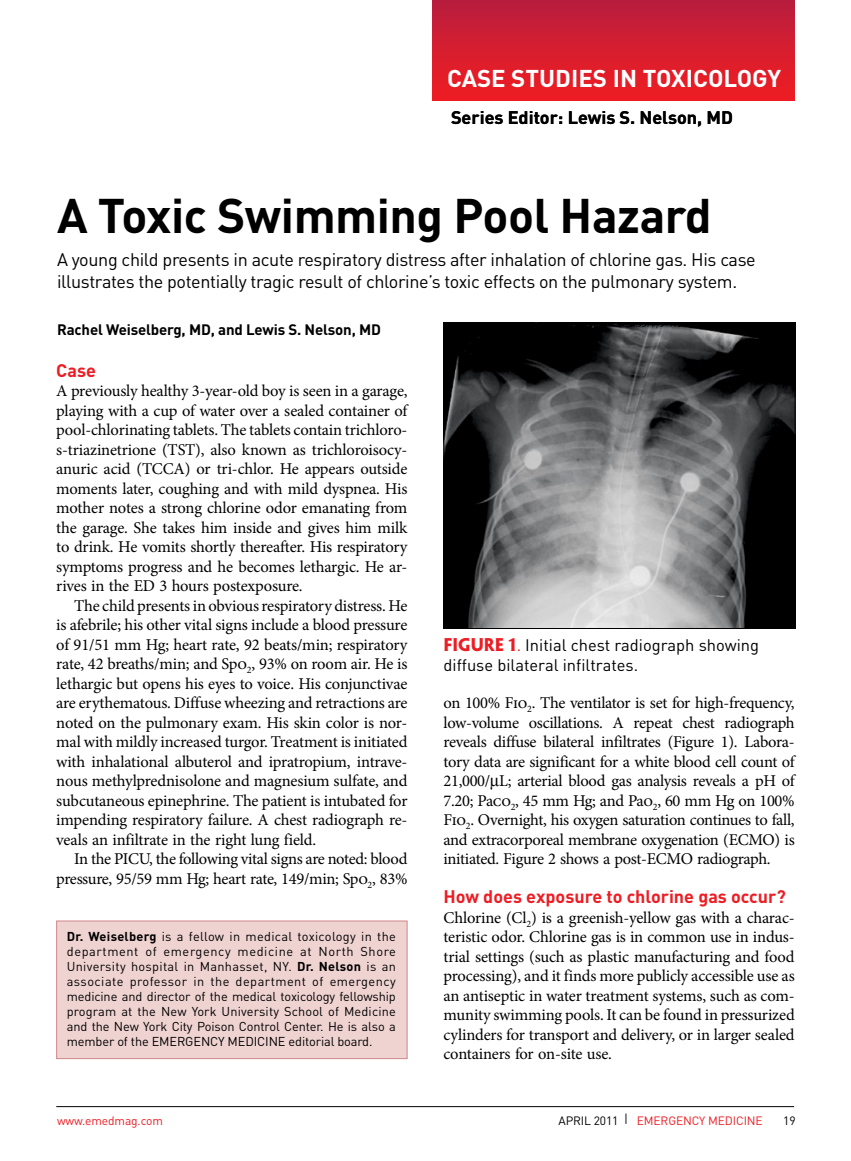
<style>
.page{position:relative;width:851px;height:1161px;background:#fff}
.page>*{position:absolute;margin:0;border:0;box-sizing:border-box;transform-origin:0 0}
.head{font:700 48px "DIN";letter-spacing:-.01em;color:#000}
.t1{font:700 24px "DIN";color:#fff}
.feature_dek{font:18px/22.5px "DIN";letter-spacing:-.02em;color:#000}
.ahd{font:700 18px "DIN";color:#ed1d24}
.series_editor{font:700 18px "DIN";color:#000}
.body{font:16.5px/19.5px "Minion Pro";letter-spacing:-.02em;color:#000;text-align:justify}
.body_no_indent{font:16.5px/19.5px "Minion Pro";letter-spacing:-.01em;color:#000;text-align:justify}
.cap{font:16.5px/19.5px "DIN";color:#000}
.by{font:700 15px "DIN";letter-spacing:-.01em;color:#000}
.bio{font:12.75px/15px "DIN";letter-spacing:-.01em;color:#000;text-align:justify}
.t2{font:12px "DIN";letter-spacing:-.01em;color:#ed1d24}
.t3{font:12px "DIN";color:#000}
.s1{font-weight:700}
.s2{font-family:"Penumbra Flare Std";font-weight:700;color:#ed1d24}
.s3{color:#ed1d24}
.s4{color:#000}
</style>
<div class="page">
<hr style="left:56px;top:1106px;width:738px;height:1px;background:#000">
<div style="left:432px;top:0;width:362px;height:100px;background:linear-gradient(to bottom,#b91d3e,#f01d22)"></div>
<div style="left:56px;top:921px;width:351px;height:138px;background:#efd3d1;border:1px solid #d08588"></div>
<img style="left:445px;top:324px;width:348px;height:303px">
<div style="left:443px;top:322px;width:352px;height:307px;border:1px solid #000"></div>
<p class="t1" style="left:447px;top:62px;width:335px">CASE STUDIES IN TOXICOLOGY</p>
<p class="series_editor" style="left:451px;top:106px;width:283px">Series Editor: Lewis S. Nelson, MD</p>
<p class="head" style="left:57px;top:184px;width:656px">A Toxic Swimming Pool Hazard</p>
<p class="feature_dek" style="left:57px;top:248px;width:700px">A young child presents in acute respiratory distress after inhalation of chlorine gas. His case illustrates the potentially tragic result of chlorine’s toxic effects on the pulmonary system.</p>
<p class="by" style="left:57px;top:320px;width:325px">Rachel Weiselberg, MD, and Lewis S. Nelson, MD</p>
<p class="ahd" style="left:56px;top:358px;width:41px">Case</p>
<p class="body_no_indent" style="left:56px;top:381px;width:353px">A previously healthy 3-year-old boy is seen in a garage, playing with a cup of water over a sealed container of pool-chlorinating tablets. The tablets contain trichloro&shy;s-triazinetrione (TST), also known as trichloroisocy&shy;anuric acid (TCCA) or tri-chlor. He appears outside moments later, coughing and with mild dyspnea. His mother notes a strong chlorine odor emanating from the garage. She takes him inside and gives him milk to drink. He vomits shortly thereafter. His respiratory symptoms progress and he becomes lethargic. He ar&shy;rives in the ED 3 hours postexposure.</p>
<p class="body" style="left:56px;top:596px;width:353px;text-indent:18px">The child presents in obvious respiratory distress. He is afebrile; his other vital signs include a blood pressure of 91/51 mm Hg; heart rate, 92 beats/min; respiratory rate, 42 breaths/min; and Spo<sub>2</sub>, 93% on room air. He is lethargic but opens his eyes to voice. His conjunctivae are erythematous. Diffuse wheezing and retractions are noted on the pulmonary exam. His skin color is nor&shy;mal with mildly increased turgor. Treatment is initiated with inhalational albuterol and ipratropium, intrave&shy;nous methylprednisolone and magnesium sulfate, and subcutaneous epinephrine. The patient is intubated for impending respiratory failure. A chest radiograph re&shy;veals an infiltrate in the right lung field.</p>
<p class="body" style="left:56px;top:849px;width:352px;text-align:right">In the PICU, the following vital signs are noted: blood pressure, 95/59 mm Hg; heart rate, 149/min; Spo<sub>2</sub>, 83%</p>
<p class="bio" style="left:67px;top:928px;width:331px"><span class="s1">Dr. Weiselberg</span> is a fellow in medical toxicology in the department of emergency medicine at North Shore University hospital in Manhasset, NY. <span class="s1">Dr. Nelson</span> is an associate professor in the department of emergency medicine and director of the medical toxicology fellowship program at the New York University School of Medicine and the New York City Poison Control Center. He is also a member of the EMERGENCY MEDICINE editorial board.</p>
<p class="cap" style="left:443px;top:635px;width:317px"><span class="s2">FIGURE 1</span><span class="s3">.</span> Initial chest radiograph showing diffuse bilateral infiltrates.</p>
<p class="body" style="left:443px;top:693px;width:353px">on 100% Fio<sub>2</sub>. The ventilator is set for high-frequency, low-volume oscillations. A repeat chest radiograph reveals diffuse bilateral infiltrates (Figure 1). Labora&shy;tory data are significant for a white blood cell count of 21,000/ L; arterial blood gas analysis reveals a pH of 7.20; Paco<sub>2</sub>, 45 mm Hg; and Pao<sub>2</sub>, 60 mm Hg on 100% Fio<sub>2</sub>. Overnight, his oxygen saturation continues to fall, and extracorporeal membrane oxygenation (ECMO) is initiated. Figure 2 shows a post-ECMO radiograph.</p>
<p class="ahd" style="left:443px;top:885px;width:344px">How does exposure to chlorine gas occur?</p>
<p class="body_no_indent" style="left:443px;top:908px;width:353px">Chlorine (Cl<sub>2</sub>) is a greenish-yellow gas with a charac&shy;teristic odor. Chlorine gas is in common use in indus&shy;trial settings (such as plastic manufacturing and food processing), and it finds more publicly accessible use as an antiseptic in water treatment systems, such as com&shy;munity swimming pools. It can be found in pressurized cylinders for transport and delivery, or in larger sealed containers for on-site use.</p>
<p class="t2" style="left:57px;top:1113px;width:108px">www.emedmag.com</p>
<p class="t2" style="left:558px;top:1113px;width:206px"><span class="s4">APRIL 2011 |</span> EMERGENCY MEDICINE</p>
<p class="t3" style="left:783px;top:1113px;width:14px">19</p>
</div>
